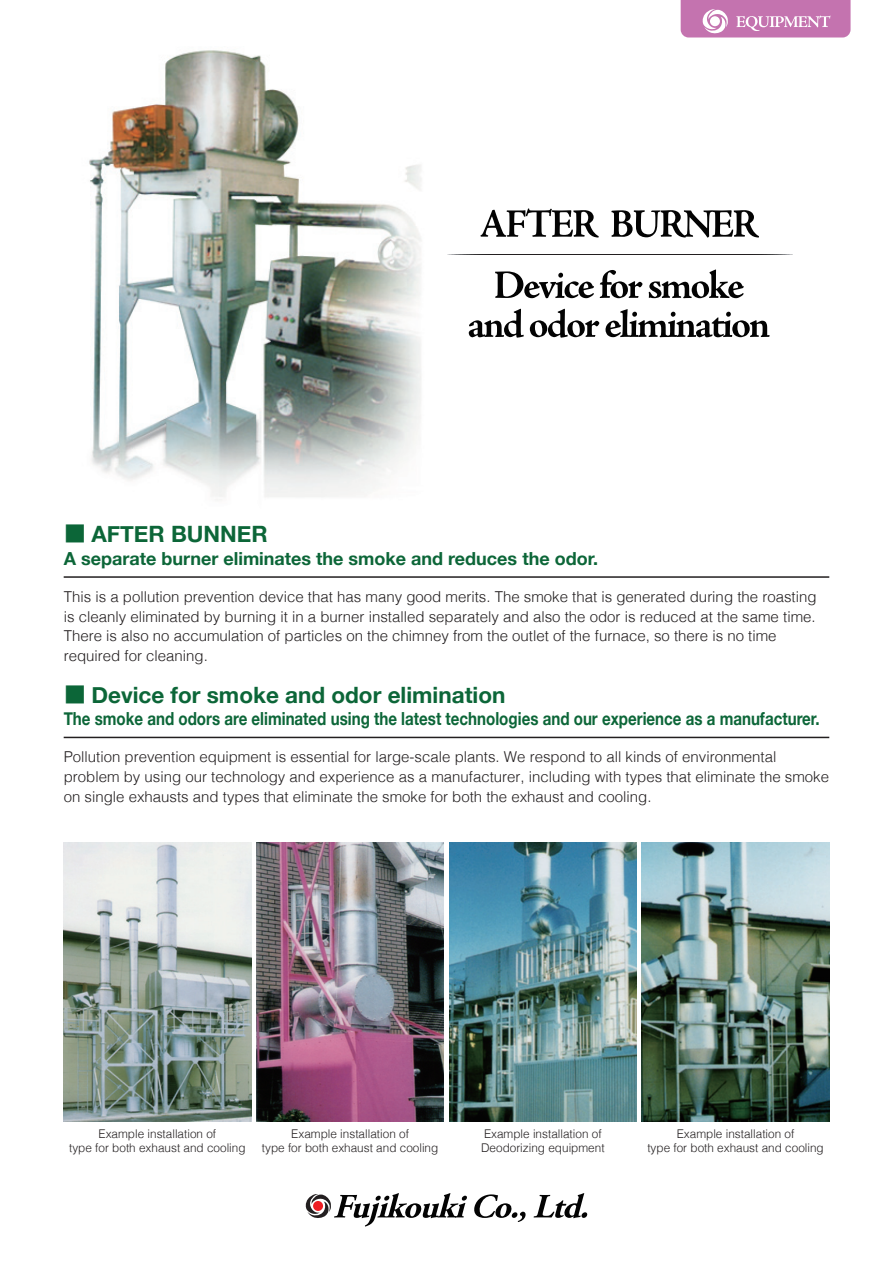
<style>
.page{position:relative;width:893px;height:1263px;background:#fff}
.page>*{position:absolute;margin:0;border:0;box-sizing:border-box;transform-origin:0 0}
.t1{font:700 22.5px "Helvetica Neue";color:#0c6638}
.t2{font:700 18px "Helvetica Neue";color:#0c6638;scale:.84 1}
.t3{font:700 18px "Helvetica Neue";color:#0c6638}
.t4{font:300 15px/19.5px "Helvetica";color:#231f20}
.t5{font:300 12px/13.5px "Helvetica";color:#231f20;text-align:center}
.s1{font-family:"Koz Go Pr 6 N";font-weight:400}
</style>
<div class="page">
<img style="left:89px;top:50px;width:333px;height:450px">
<img style="left:64px;top:842px;width:187px;height:280px">
<img style="left:256px;top:842px;width:188px;height:280px">
<img style="left:449px;top:842px;width:188px;height:280px">
<img style="left:642px;top:842px;width:187px;height:280px">
<svg style="left:480px;top:208px;width:119px;height:30px"></svg>
<svg style="left:611px;top:210px;width:148px;height:28px"></svg>
<svg style="left:495px;top:271px;width:99px;height:27px"></svg>
<svg style="left:600px;top:270px;width:42px;height:28px"></svg>
<svg style="left:649px;top:269px;width:95px;height:29px"></svg>
<svg style="left:469px;top:309px;width:55px;height:29px"></svg>
<svg style="left:530px;top:309px;width:69px;height:29px"></svg>
<svg style="left:605px;top:309px;width:164px;height:28px"></svg>
<svg style="left:447px;top:254px;width:345px;height:1px"></svg>
<svg style="left:681px;top:0;width:169px;height:38px;background:#cb85b9"></svg>
<svg style="left:305px;top:1193px;width:162px;height:33px"></svg>
<svg style="left:474px;top:1194px;width:38px;height:24px"></svg>
<svg style="left:511px;top:1212px;width:7px;height:6px"></svg>
<svg style="left:518px;top:1212px;width:8px;height:10px"></svg>
<svg style="left:533px;top:1193px;width:54px;height:25px"></svg>
<hr style="left:64px;top:576px;width:765px;height:2px;background:#231f20">
<hr style="left:64px;top:737px;width:765px;height:1px;background:#231f20">
<h1 class="t1" style="left:64px;top:516px;width:206px"><span class="s1">■</span> AFTER BUNNER</h1>
<p class="t3" style="left:64px;top:544px;width:536px">A separate burner eliminates the smoke and reduces the odor.</p>
<p class="t4" style="left:64px;top:586px;width:754px">This is a pollution prevention device that has many good merits. The smoke that is generated during the roasting is cleanly eliminated by burning it in a burner installed separately and also the odor is reduced at the same time.<br>There is also no accumulation of particles on the chimney from the outlet of the furnace, so there is no time required for cleaning.</p>
<h1 class="t1" style="left:64px;top:677px;width:443px"><span class="s1">■</span> Device for smoke and odor elimination</h1>
<p class="t2" style="left:64px;top:705px;width:901px">The smoke and odors are eliminated using the latest technologies and our experience as a manufacturer.</p>
<p class="t4" style="left:64px;top:746px;width:767px">Pollution prevention equipment is essential for large-scale plants. We respond to all kinds of environmental problem by using our technology and experience as a manufacturer, including with types that eliminate the smoke on single exhausts and types that eliminate the smoke for both the exhaust and cooling.</p>
<p class="t5" style="left:69px;top:1126px;width:178px">Example installation of<br>type for both exhaust and cooling</p>
<p class="t5" style="left:262px;top:1126px;width:178px">Example installation of<br>type for both exhaust and cooling</p>
<p class="t5" style="left:481px;top:1126px;width:125px;text-align:left">Example installation of<br>Deodorizing equipment</p>
<p class="t5" style="left:647px;top:1126px;width:178px">Example installation of<br>type for both exhaust and cooling</p>
</div>
